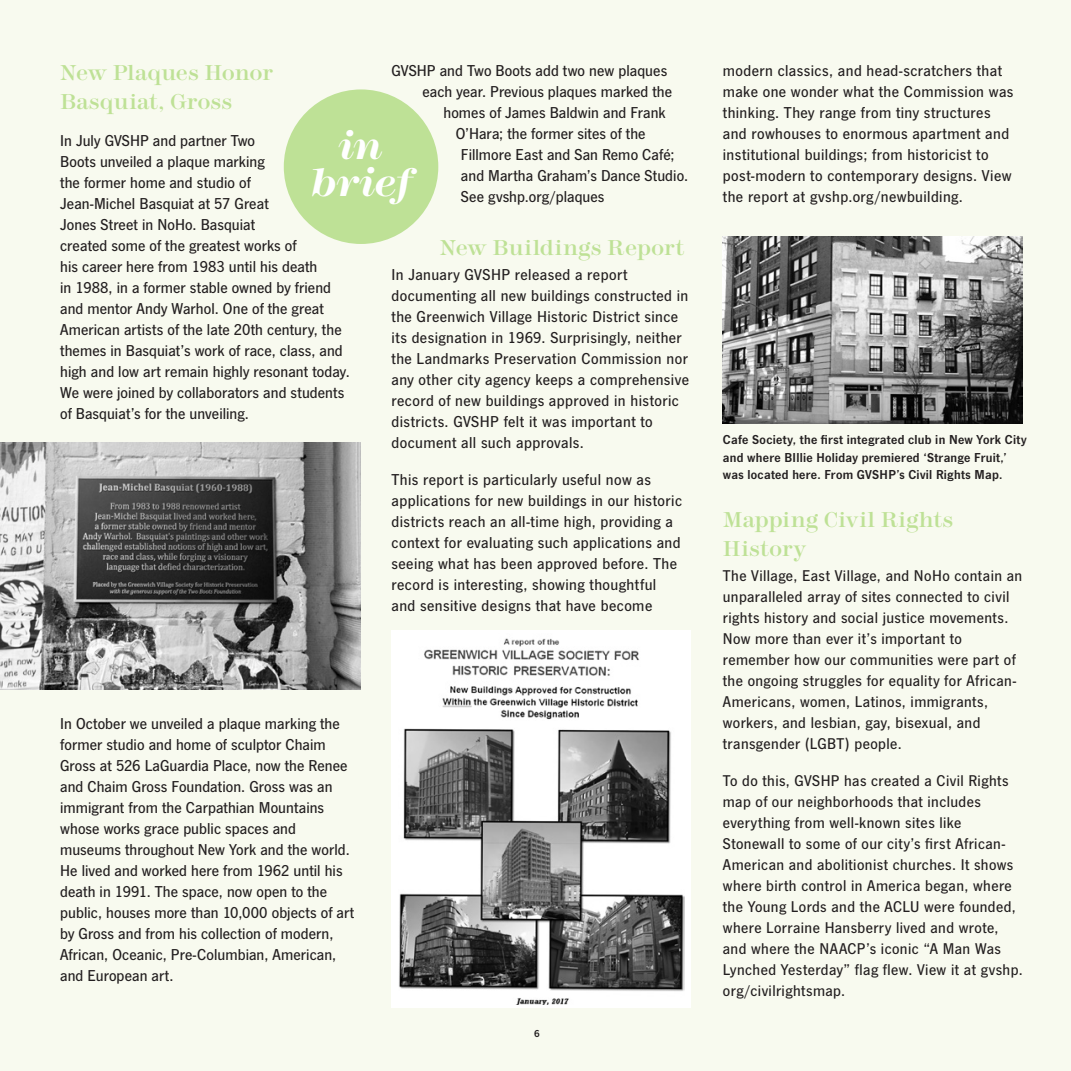
<style>
.page{position:relative;width:1071px;height:1071px;background:#f8faef}
.page>*{position:absolute;margin:0;border:0;box-sizing:border-box;transform-origin:0 0}
.t1{font:italic 700 40.43px/37.4px "Modern 216";letter-spacing:-.01em;color:#fff;text-align:center}
.Heading{font:22.4px/29.4px "Modern 216";letter-spacing:-.005em;color:#bee196}
.t2{font:500 16.45px/21px "News Gothic FS";letter-spacing:.01em;color:#231f20}
.t3{font:500 16.1px/21px "News Gothic FS";letter-spacing:.025em;color:#231f20}
.t4{font:600 13.47px/17.3px "News Gothic FS";letter-spacing:.025em;color:#231f20}
.t5{font:600 10.5px "News Gothic FS";color:#231f20}
</style>
<div class="page">
<div style="left:284px;top:89px;width:154px;height:155px;background:#bee196;border-radius:50%"></div>
<img style="left:0;top:443px;width:360px;height:246px">
<img style="left:723px;top:236px;width:300px;height:188px">
<div style="left:392px;top:630px;width:299px;height:378px;background:#fff"></div>
<img style="left:399px;top:638px;width:285px;height:366px">
<p class="Heading" style="left:60px;top:58px;width:214px">New Plaques Honor<br>Basquiat, Gross</p>
<p class="t2" style="left:60px;top:130px;width:291px">In July GVSHP and partner Two<br>Boots unveiled a plaque marking<br>the former home and studio of<br>Jean-Michel Basquiat at 57 Great<br>Jones Street in NoHo. Basquiat<br>created some of the greatest works of<br>his career here from 1983 until his death<br>in 1988, in a former stable owned by friend and mentor Andy Warhol. One of the great American artists of the late 20th century, the themes in Basquiat’s work of race, class, and high and low art remain highly resonant today.<br>We were joined by collaborators and students of Basquiat’s for the unveiling.</p>
<p class="t2" style="left:392px;top:60px;width:277px">GVSHP and Two Boots add two new plaques</p>
<p class="t2" style="left:422px;top:81px;width:251px">each year. Previous plaques marked the</p>
<p class="t2" style="left:443px;top:102px;width:224px">homes of James Baldwin and Frank</p>
<p class="t2" style="left:456px;top:123px;width:191px">O’Hara; the former sites of the</p>
<p class="t2" style="left:461px;top:144px;width:215px">Fillmore East and San Remo Café;</p>
<p class="t2" style="left:461px;top:165px;width:229px">and Martha Graham’s Dance Studio.</p>
<p class="t2" style="left:461px;top:186px;width:145px">See gvshp.org/plaques</p>
<p class="Heading" style="left:440px;top:233px;width:245px">New Buildings Report</p>
<p class="t2" style="left:392px;top:264px;width:299px">In January GVSHP released a report documenting all new buildings constructed in the Greenwich Village Historic District since its designation in 1969. Surprisingly, neither the Landmarks Preservation Commission nor any other city agency keeps a comprehensive record of new buildings approved in historic districts. GVSHP felt it was important to document all such approvals.</p>
<p class="t2" style="left:392px;top:469px;width:292px">This report is particularly useful now as applications for new buildings in our historic districts reach an all-time high, providing a context for evaluating such applications and seeing what has been approved before. The record is interesting, showing thoughtful and sensitive designs that have become</p>
<p class="t1" style="left:310px;top:127px;width:102px">in brief</p>
<p class="t2" style="left:60px;top:712px;width:296px">In October we unveiled a plaque marking the former studio and home of sculptor Chaim Gross at 526 LaGuardia Place, now the Renee and Chaim Gross Foundation. Gross was an immigrant from the Carpathian Mountains whose works grace public spaces and museums throughout New York and the world.<br>He lived and worked here from 1962 until his death in 1991. The space, now open to the public, houses more than 10,000 objects of art by Gross and from his collection of modern, African, Oceanic, Pre-Columbian, American, and European art.</p>
<p class="t5" style="left:534px;top:1027px;width:7px">6</p>
<p class="t2" style="left:723px;top:60px;width:292px">modern classics, and head-scratchers that make one wonder what the Commission was thinking. They range from tiny structures and rowhouses to enormous apartment and institutional buildings; from historicist to post-modern to contemporary designs. View the report at gvshp.org/newbuilding.</p>
<p class="t4" style="left:723px;top:431px;width:305px">Cafe Society, the first integrated club in New York City and where BIllie Holiday premiered ‘Strange Fruit,’ was located here. From GVSHP’s Civil Rights Map.</p>
<p class="Heading" style="left:723px;top:505px;width:232px">Mapping Civil Rights<br>History</p>
<p class="t3" style="left:723px;top:565px;width:301px">The Village, East Village, and NoHo contain an unparalleled array of sites connected to civil rights history and social justice movements.<br>Now more than ever it’s important to remember how our communities were part of the ongoing struggles for equality for African-Americans, women, Latinos, immigrants, workers, and lesbian, gay, bisexual, and transgender (LGBT) people.</p>
<p class="t3" style="left:723px;top:770px;width:301px">To do this, GVSHP has created a Civil Rights map of our neighborhoods that includes everything from well-known sites like Stonewall to some of our city’s first African-American and abolitionist churches. It shows where birth control in America began, where the Young Lords and the ACLU were founded, where Lorraine Hansberry lived and wrote, and where the NAACP’s iconic “A Man Was Lynched Yesterday” flag flew. View it at gvshp. org/civilrightsmap.</p>
</div>
